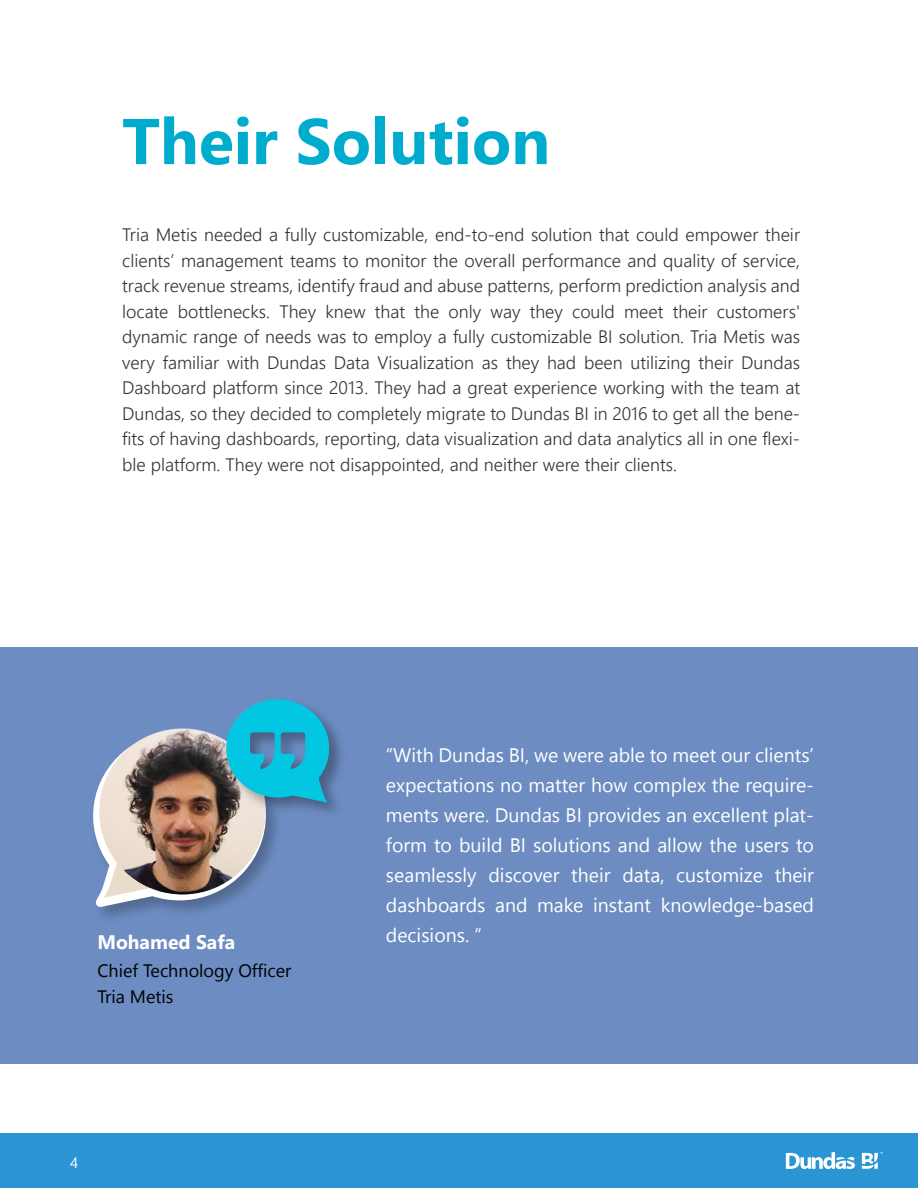
<style>
.page{position:relative;width:918px;height:1188px;background:#fff}
.page>*{position:absolute;margin:0;border:0;box-sizing:border-box;transform-origin:0 0}
.t1{font:700 64.5px "Segoe UI";color:#00acce}
.t2{font:19.5px/30px "Segoe UI";color:#fff;text-align:justify}
.t3{font:700 19.5px "Segoe UI";color:#fff}
.t4{font:300 18px/25.5px "Segoe UI";color:#333;text-align:justify}
.t5{font:18px "Segoe UI";color:#000}
.t6{font:15px "Segoe UI";color:#fff}
</style>
<div class="page">
<div style="left:0;top:647px;width:918px;height:416px;background:#6d8cc1"></div>
<img style="left:93px;top:699px;width:239px;height:208px">
<div style="left:0;top:1133px;width:918px;height:55px;background:#2a95d2"></div>
<svg style="left:786px;top:1152px;width:69px;height:17px"></svg>
<svg style="left:862px;top:1152px;width:21px;height:17px"></svg>
<h1 class="t1" style="left:122px;top:92px;width:430px">Their Solution</h1>
<p class="t4" style="left:122px;top:221px;width:679px">Tria Metis needed a fully customizable, end-to-end solution that could empower their clients’ management teams to monitor the overall performance and quality of service, track revenue streams, identify fraud and abuse patterns, perform prediction analysis and locate bottlenecks. They knew that the only way they could meet their customers' dynamic range of needs was to employ a fully customizable BI solution. Tria Metis was very familiar with Dundas Data Visualization as they had been utilizing their Dundas Dashboard platform since 2013. They had a great experience working with the team at Dundas, so they decided to completely migrate to Dundas BI in 2016 to get all the bene&shy;fits of having dashboards, reporting, data visualization and data analytics all in one flexi&shy;ble platform. They were not disappointed, and neither were their clients.</p>
<p class="t3" style="left:97px;top:927px;width:140px">Mohamed Safa</p>
<p class="t5" style="left:97px;top:957px;width:196px">Chief Technology Officer</p>
<p class="t5" style="left:97px;top:983px;width:78px">Tria Metis</p>
<p class="t6" style="left:70px;top:1151px;width:10px">4</p>
<p class="t2" style="left:386px;top:740px;width:430px">“With Dundas BI, we were able to meet our clients’ expectations no matter how complex the require&shy;ments were. Dundas BI provides an excellent plat&shy;form to build BI solutions and allow the users to seamlessly discover their data, customize their dashboards and make instant knowledge-based decisions. “</p>
</div>
